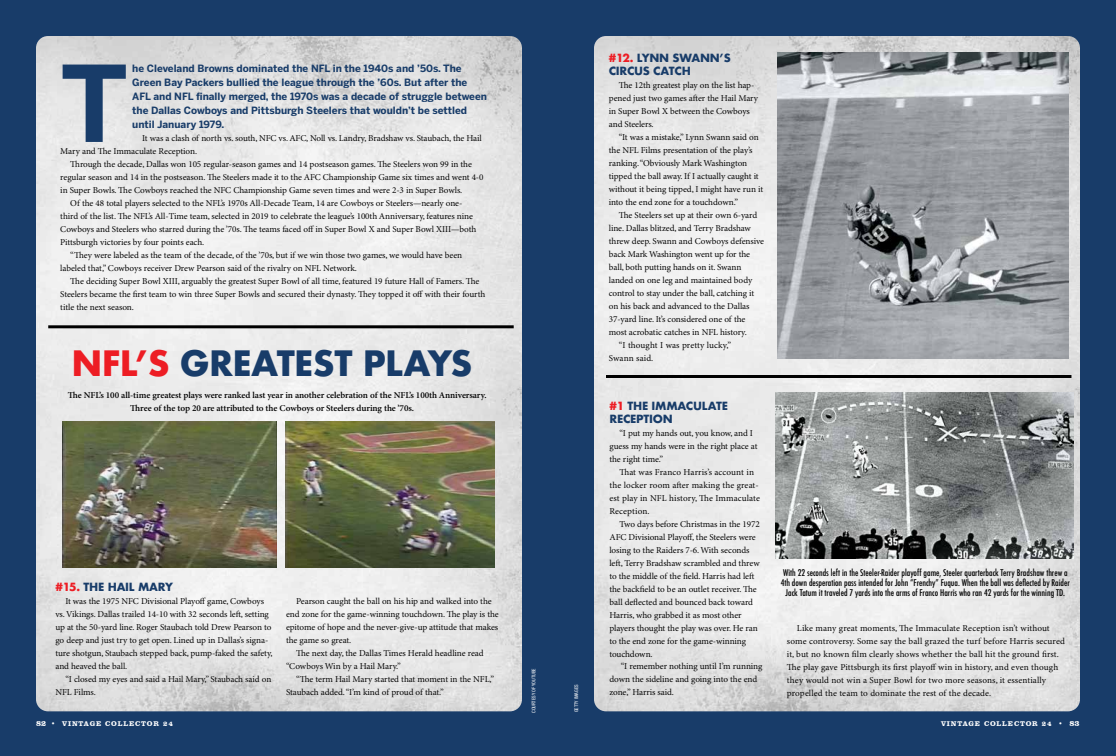
<style>
.page{position:relative;width:1116px;height:756px;background:#183c69}
.page>*{position:absolute;margin:0;border:0;box-sizing:border-box;transform-origin:0 0}
.t1{font:700 104.6px "Benton Sans";color:#183c69}
.t2{font:700 34px "Futura";letter-spacing:-.02em;color:#183c69}
.t3{font:700 11px/13px "Futura";letter-spacing:-.02em;color:#183c69}
.t4{font:700 10px/14px "Benton Sans";color:#183c69}
.t5{font:9px/13px "Minion Pro";letter-spacing:-.01em;color:#000}
.t6{font:9px/13px "Minion Pro";letter-spacing:.01em;color:#000}
.t7{font:500 condensed 9px/10px "Futura";color:#000;text-align:center}
.t8{font:600 9px/13px "Minion Pro";letter-spacing:-.01em;color:#000}
.t9{font:700 7px "Clarendon BT";letter-spacing:.12em;color:#fff}
.t10{font:condensed 5px "Helvetica Neue LT Std";color:#fff}
.s1{color:#ed1d24}
.s2{font-size:8px}
</style>
<div class="page">
<img style="left:594px;top:36px;width:486px;height:675px">
<img style="left:36px;top:36px;width:486px;height:675px">
<img style="left:778px;top:52px;width:291px;height:307px">
<img style="left:62px;top:421px;width:214px;height:146px">
<img style="left:285px;top:421px;width:210px;height:146px">
<hr style="left:48px;top:325px;width:466px;height:3px;background:#000">
<img style="left:776px;top:393px;width:297px;height:166px">
<hr style="left:606px;top:375px;width:465px;height:3px;background:#000">
<h1 class="t1" style="left:60px;top:42px;width:69px">T</h1>
<p class="t4" style="left:132px;top:61px;width:356px">he Cleveland Browns dominated the NFL in the 1940s and ’50s. The Green Bay Packers bullied the league through the ’60s. But after the AFL and NFL finally merged, the 1970s was a decade of struggle between the Dallas Cowboys and Pittsburgh Steelers that wouldn’t be settled until January 1979.</p>
<p class="t5" style="left:60px;top:132px;width:423px;text-indent:82px">It was a clash of north vs. south, NFC vs. AFC, Noll vs. Landry, Bradshaw vs. Staubach, the Hail<br>Mary and The Immaculate Reception.</p>
<p class="t5" style="left:70px;top:158px;width:403px">Through the decade, Dallas won 105 regular-season games and 14 postseason games. The Steelers won 99 in the</p>
<p class="t5" style="left:60px;top:171px;width:425px">regular season and 14 in the postseason. The Steelers made it to the AFC Championship Game six times and went 4-0</p>
<p class="t5" style="left:60px;top:184px;width:404px">in Super Bowls. The Cowboys reached the NFC Championship Game seven times and were 2-3 in Super Bowls.</p>
<p class="t5" style="left:70px;top:197px;width:394px">Of the 48 total players selected to the NFL’s 1970s All-Decade Team, 14 are Cowboys or Steelers—nearly one-</p>
<p class="t5" style="left:60px;top:210px;width:414px">third of the list. The NFL’s All-Time team, selected in 2019 to celebrate the league’s 100th Anniversary, features nine</p>
<p class="t5" style="left:60px;top:223px;width:418px">Cowboys and Steelers who starred during the ’70s. The teams faced off in Super Bowl X and Super Bowl XIII—both</p>
<p class="t5" style="left:60px;top:236px;width:145px">Pittsburgh victories by four points each.</p>
<p class="t5" style="left:70px;top:249px;width:394px">“They were labeled as the team of the decade, of the ’70s, but if we win those two games, we would have been</p>
<p class="t5" style="left:60px;top:262px;width:298px">labeled that,” Cowboys receiver Drew Pearson said of the rivalry on NFL Network.</p>
<p class="t5" style="left:70px;top:275px;width:411px">The deciding Super Bowl XIII, arguably the greatest Super Bowl of all time, featured 19 future Hall of Famers. The</p>
<p class="t5" style="left:60px;top:288px;width:427px">Steelers became the first team to win three Super Bowls and secured their dynasty. They topped it off with their fourth</p>
<p class="t5" style="left:60px;top:301px;width:75px">title the next season.</p>
<h2 class="t2" style="left:72px;top:338px;width:402px"><span class="s1">NFL’S</span> GREATEST PLAYS</h2>
<p class="t8" style="left:130px;top:389px;width:358px;text-indent:-63px">The NFL’s 100 all-time greatest plays were ranked last year in another celebration of the NFL’s 100th Anniversary.<br>Three of the top 20 are attributed to the Cowboys or Steelers during the ’70s.</p>
<p class="t3" style="left:55px;top:580px;width:119px"><span class="s1">#15.</span> THE HAIL MARY</p>
<p class="t5" style="left:55px;top:595px;width:219px;text-indent:10px">It was the 1975 NFC Divisional Playoff game, Cowboys vs. Vikings. Dallas trailed 14-10 with 32 seconds left, setting up at the 50-yard line. Roger Staubach told Drew Pearson to go deep and just try to get open. Lined up in Dallas’s signa&shy;ture shotgun, Staubach stepped back, pump-faked the safety, and heaved the ball.</p>
<p class="t5" style="left:55px;top:673px;width:217px;text-indent:10px">“I closed my eyes and said a Hail Mary,” Staubach said on<br>NFL Films.</p>
<p class="t9" style="left:36px;top:719px;width:138px"><span class="s2">82</span> • VINTAGE COLLECTOR 24</p>
<p class="t5" style="left:296px;top:595px;width:197px">Pearson caught the ball on his hip and walked into the</p>
<p class="t5" style="left:286px;top:608px;width:214px">end zone for the game-winning touchdown. The play is the</p>
<p class="t5" style="left:286px;top:621px;width:214px">epitome of hope and the never-give-up attitude that makes</p>
<p class="t5" style="left:286px;top:634px;width:67px">the game so great.</p>
<p class="t5" style="left:296px;top:647px;width:189px">The next day, the Dallas Times Herald headline read</p>
<p class="t5" style="left:286px;top:660px;width:116px">“Cowboys Win by a Hail Mary.”</p>
<p class="t5" style="left:296px;top:673px;width:199px">“The term Hail Mary started that moment in the NFL,”</p>
<p class="t5" style="left:286px;top:686px;width:159px">Staubach added. “I’m kind of proud of that.”</p>
<p class="t10" style="left:531px;top:713px;width:46px;rotate:-90deg">COURTESY OF YOUTUBE</p>
<p class="t10" style="left:573px;top:712px;width:29px;rotate:-90deg">GETTY IMAGES</p>
<p class="t3" style="left:609px;top:51px;width:123px"><span class="s1">#12.</span> LYNN SWANN’S<br>CIRCUS CATCH</p>
<p class="t5" style="left:609px;top:79px;width:151px;text-indent:10px">The 12th greatest play on the list hap&shy;pened just two games after the Hail Mary in Super Bowl X between the Cowboys and Steelers.</p>
<p class="t5" style="left:609px;top:131px;width:156px;text-indent:10px">“It was a mistake,” Lynn Swann said on the NFL Films presentation of the play’s ranking. “Obviously Mark Washington tipped the ball away. If I actually caught it without it being tipped, I might have run it into the end zone for a touchdown.”</p>
<p class="t5" style="left:619px;top:209px;width:140px">The Steelers set up at their own 6-yard</p>
<p class="t5" style="left:609px;top:222px;width:144px">line. Dallas blitzed, and Terry Bradshaw</p>
<p class="t5" style="left:609px;top:235px;width:157px">threw deep. Swann and Cowboys defensive</p>
<p class="t5" style="left:609px;top:248px;width:143px">back Mark Washington went up for the</p>
<p class="t5" style="left:609px;top:261px;width:134px">ball, both putting hands on it. Swann</p>
<p class="t5" style="left:609px;top:274px;width:145px">landed on one leg and maintained body</p>
<p class="t5" style="left:609px;top:287px;width:147px">control to stay under the ball, catching it</p>
<p class="t5" style="left:609px;top:300px;width:142px">on his back and advanced to the Dallas</p>
<p class="t5" style="left:609px;top:313px;width:138px">37-yard line. It’s considered one of the</p>
<p class="t5" style="left:609px;top:326px;width:140px">most acrobatic catches in NFL history.</p>
<p class="t6" style="left:619px;top:339px;width:114px">“I thought I was pretty lucky,”</p>
<p class="t6" style="left:609px;top:352px;width:46px">Swann said.</p>
<p class="t3" style="left:609px;top:399px;width:120px"><span class="s1">#1</span> THE IMMACULATE<br>RECEPTION</p>
<p class="t5" style="left:609px;top:426px;width:150px;text-indent:10px">“I put my hands out, you know, and I guess my hands were in the right place at the right time.”</p>
<p class="t6" style="left:609px;top:465px;width:152px;text-indent:10px">That was Franco Harris’s account in the locker room after making the great&shy;est play in NFL history, The Immaculate<br>Reception.</p>
<p class="t5" style="left:609px;top:517px;width:152px;text-indent:10px">Two days before Christmas in the 1972<br>AFC Divisional Playoff, the Steelers were losing to the Raiders 7-6. With seconds left, Terry Bradshaw scrambled and threw to the middle of the field. Harris had left the backfield to be an outlet receiver. The ball deflected and bounced back toward Harris, who grabbed it as most other players thought the play was over. He ran to the end zone for the game-winning touchdown.</p>
<p class="t5" style="left:609px;top:660px;width:155px;text-indent:11px">“I remember nothing until I’m running down the sideline and going into the end zone,” Harris said.</p>
<p class="t7" style="left:781px;top:568px;width:291px">With 22 seconds left in the Steeler-Raider playoff game, Steeler quarterback Terry Bradshaw threw a<br>4th down desperation pass intended for John “Frenchy” Fuqua. When the ball was deflected by Raider<br>Jack Tatum it traveled 7 yards into the arms of Franco Harris who ran 42 yards for the winning TD.</p>
<p class="t6" style="left:787px;top:622px;width:279px;text-indent:10px">Like many great moments, The Immaculate Reception isn’t without some controversy. Some say the ball grazed the turf before Harris secured it, but no known film clearly shows whether the ball hit the ground first.<br>The play gave Pittsburgh its first playoff win in history, and even though they would not win a Super Bowl for two more seasons, it essentially propelled the team to dominate the rest of the decade.</p>
<p class="t9" style="left:941px;top:719px;width:140px">VINTAGE COLLECTOR 24 • <span class="s2">83</span></p>
</div>
